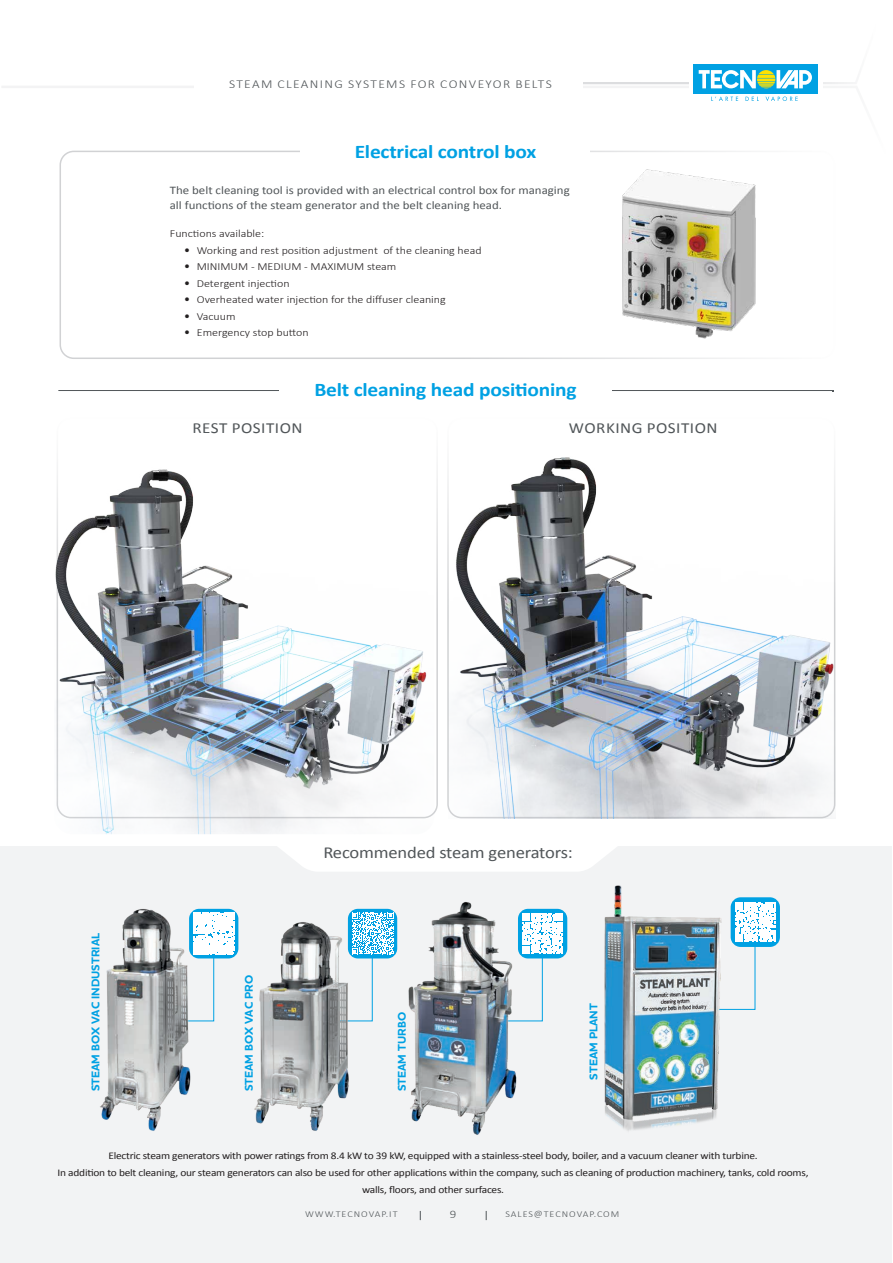
<style>
.page{position:relative;width:893px;height:1263px;background:#fff}
.page>*{position:absolute;margin:0;border:0;box-sizing:border-box;transform-origin:0 0}
.t1{font:700 19.35px "Calibri";letter-spacing:-.01em;color:#00a1e3;scale:1.11 1}
.t2{font:16.8px "Calibri";letter-spacing:-.01em;color:#515659;scale:1.11 1}
.t3{font:15.45px "Calibri";letter-spacing:.03em;color:#515659;scale:1.11 1}
.t4{font:300 12.15px "Calibri";letter-spacing:.1em;color:#515659;scale:1.11 1}
.t5{font:11.55px/15.9px "Calibri";color:#515659;scale:1.11 1}
.t6{font:300 11.55px "Calibri";color:#515659;scale:1.11 1}
.t7{font:700 11.4px "Houschka Pro";color:#00a1e3}
.t8{font:300 10.8px "Calibri";color:#231f20;scale:1.11 1}
.t9{font:10.2px/17.1px "Calibri";letter-spacing:-.02em;color:#231f20;text-align:center;scale:1.11 1}
.t10{font:300 9px "Calibri";letter-spacing:.1em;color:#515659;scale:1.11 1}
.s1{font-weight:400;font-size:12px}
</style>
<div class="page">
<svg style="left:583px;top:64px;width:270px;height:20px"></svg>
<svg style="left:2px;top:86px;width:833px;height:83px"></svg>
<div style="left:689px;top:65px;width:133px;height:36px;background:#fff"></div>
<div style="left:693px;top:65px;width:124px;height:29px;background:#00a1e3"></div>
<svg style="left:699px;top:70px;width:113px;height:18px"></svg>
<svg style="left:711px;top:96px;width:87px;height:5px"></svg>
<div style="left:194px;top:74px;width:389px;height:18px;background:#fff"></div>
<div style="left:60px;top:151px;width:775px;height:207px;background:#fff;border-radius:14px"></div>
<div style="left:60px;top:151px;width:775px;height:208px;border:2px solid #d1d2d4;border-radius:14px"></div>
<div style="left:1px;top:846px;width:891px;height:417px;background:#f2f3f4"></div>
<img style="left:448px;top:457px;width:387px;height:361px">
<img style="left:55px;top:463px;width:379px;height:371px">
<hr style="left:58px;top:390px;width:775px;height:1px;background:#515659">
<svg style="left:189px;top:909px;width:49px;height:49px"></svg>
<div style="left:348px;top:909px;width:49px;height:49px;background:#00a1e3;border-radius:10px"></div>
<div style="left:518px;top:909px;width:49px;height:49px;background:#00a1e3;border-radius:10px"></div>
<svg style="left:199px;top:913px;width:35px;height:108px"></svg>
<svg style="left:348px;top:912px;width:46px;height:109px"></svg>
<svg style="left:523px;top:913px;width:40px;height:108px"></svg>
<img style="left:254px;top:916px;width:99px;height:215px">
<img style="left:408px;top:902px;width:115px;height:233px">
<img style="left:100px;top:908px;width:99px;height:223px">
<img style="left:622px;top:169px;width:134px;height:170px">
<div style="left:279px;top:380px;width:333px;height:16px;background:#fff"></div>
<svg style="left:278px;top:846px;width:339px;height:25px"></svg>
<svg style="left:419px;top:1211px;width:2px;height:10px"></svg>
<div style="left:301px;top:142px;width:289px;height:20px;background:#fff"></div>
<div style="left:731px;top:897px;width:49px;height:50px;background:#00a1e3;border-radius:10px"></div>
<svg style="left:722px;top:902px;width:53px;height:108px"></svg>
<img style="left:604px;top:885px;width:118px;height:246px">
<p class="t4" style="left:229px;top:76px;width:292px">STEAM CLEANING SYSTEMS FOR CONVEYOR BELTS</p>
<h1 class="t1" style="left:355px;top:140px;width:165px">Electrical control box</h1>
<p class="t5" style="left:170px;top:182px;width:362px">The belt cleaning tool is provided with an electrical control box for managing all functions of the steam generator and the belt cleaning head.</p>
<p class="t8" style="left:170px;top:227px;width:87px">Functions available:</p>
<p class="t8" style="left:184px;top:244px;width:270px"><span class="s1">•</span> Working and rest position adjustment of the cleaning head</p>
<p class="t8" style="left:184px;top:260px;width:193px"><span class="s1">•</span> MINIMUM - MEDIUM - MAXIMUM steam</p>
<p class="t8" style="left:184px;top:277px;width:97px"><span class="s1">•</span> Detergent injection</p>
<p class="t8" style="left:184px;top:293px;width:237px"><span class="s1">•</span> Overheated water injection for the diffuser cleaning</p>
<p class="t8" style="left:184px;top:310px;width:48px"><span class="s1">•</span> Vacuum</p>
<p class="t8" style="left:184px;top:326px;width:114px"><span class="s1">•</span> Emergency stop button</p>
<h3 class="t3" style="left:192px;top:418px;width:101px">REST POSITION</h3>
<h1 class="t1" style="left:314px;top:377px;width:238px">Belt cleaning head positioning</h1>
<h3 class="t3" style="left:569px;top:418px;width:135px">WORKING POSITION</h3>
<p class="t7" style="left:88px;top:1091px;width:160px;rotate:-90deg">STEAM BOX VAC INDUSTRIAL</p>
<p class="t7" style="left:242px;top:1091px;width:118px;rotate:-90deg">STEAM BOX VAC PRO</p>
<h2 class="t2" style="left:323px;top:842px;width:226px">Recommended steam generators:</h2>
<p class="t7" style="left:395px;top:1091px;width:81px;rotate:-90deg">STEAM TURBO</p>
<p class="t7" style="left:586px;top:1080px;width:78px;rotate:-90deg">STEAM PLANT</p>
<p class="t9" style="left:58px;top:1147px;width:678px">Electric steam generators with power ratings from 8.4 kW to 39 kW, equipped with a stainless-steel body, boiler, and a vacuum cleaner with turbine.<br>In addition to belt cleaning, our steam generators can also be used for other applications within the company, such as cleaning of production machinery, tanks, cold rooms, walls, floors, and other surfaces.</p>
<p class="t10" style="left:305px;top:1209px;width:85px">WWW.TECNOVAP.IT</p>
<p class="t6" style="left:450px;top:1207px;width:7px">9</p>
<p class="t10" style="left:505px;top:1209px;width:104px">SALES@TECNOVAP.COM</p>
<p class="t4" style="left:450px;top:1214px;width:8px">9</p>
</div>
